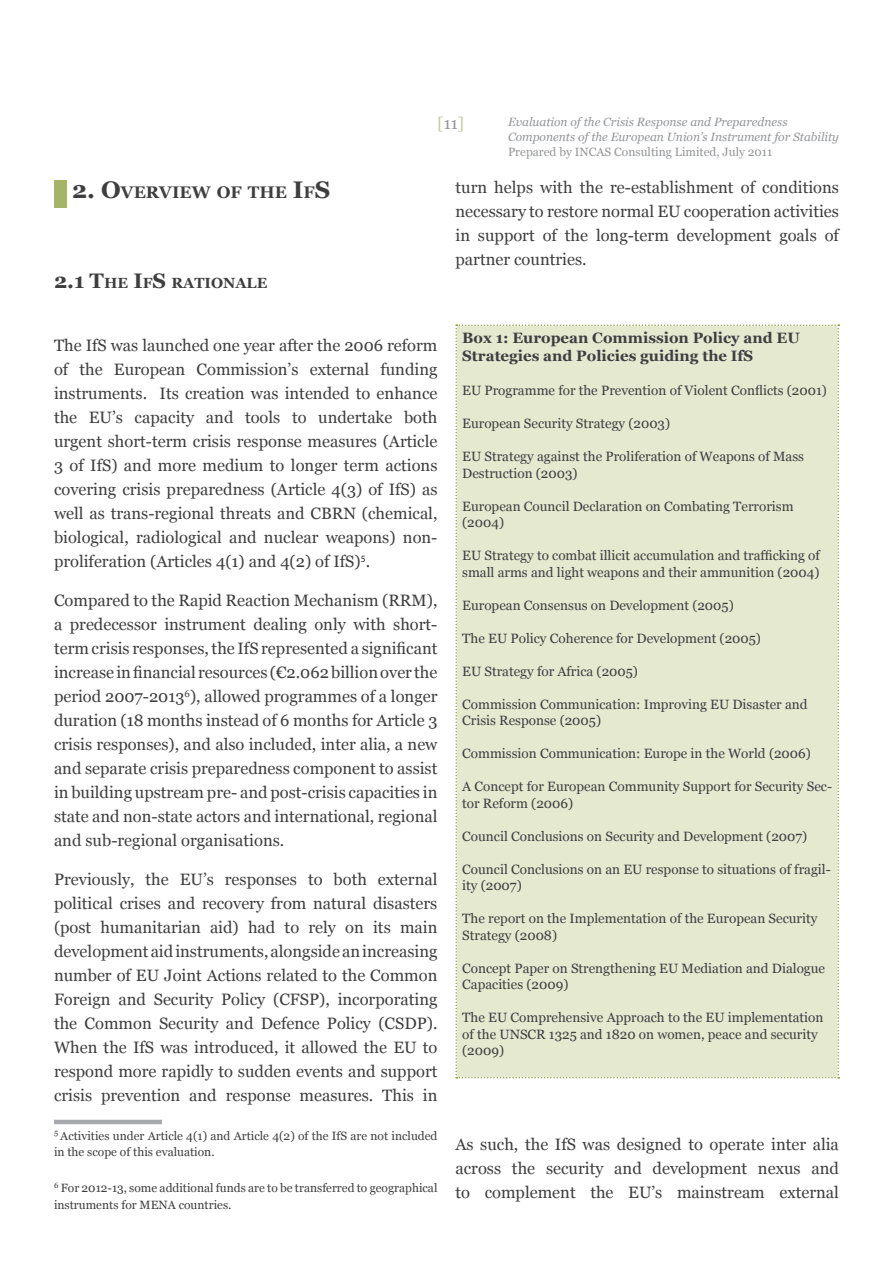
<style>
.page{position:relative;width:893px;height:1263px;background:#fff}
.page>*{position:absolute;margin:0;border:0;box-sizing:border-box;transform-origin:0 0}
.main_headed{font:700 16.8px "Georgia";color:#3e3e3f}
.Footnote_Text{font:16.5px/24px "Georgia";color:#3e3e3f;text-align:justify}
.t1{font:16.5px "Georgia";color:#c4cd98}
.t2{font:700 15px/18px "Georgia";color:#3e3e3f}
.Heading_1{font:700 14.7px "Georgia";color:#3e3e3f}
.t3{font:13.5px/16.5px "Georgia";color:#3e3e3f}
.Footnote_Text-2{font:12px/16.5px "Georgia";color:#3e3e3f}
.t4{font:italic 12px/15px "Georgia";color:#939598}
.t5{font:12px "Georgia";color:#939598}
.s1{font-size:24px}
.s2{font-size:21px}
.s3{color:#939598}
</style>
<div class="page">
<hr style="left:54px;top:1120px;width:108px;height:4px;background:#a8a9ad">
<div style="left:455px;top:324px;width:384px;height:754px;background:#e4e9d0"></div>
<div style="left:54px;top:180px;width:12px;height:28px;background:#a6b467"></div>
<p class="main_headed" style="left:72px;top:182px;width:258px"><span class="s1">2. O</span>VERVIEW OF THE <span class="s1">I</span>F<span class="s1">S</span></p>
<p class="Heading_1" style="left:54px;top:274px;width:215px"><span class="s2">2.1 T</span>HE <span class="s2">I</span>F<span class="s2">S</span> RATIONALE</p>
<p class="t1" style="left:437px;top:114px;width:28px">[<span class="s3">11</span>]</p>
<p class="t4" style="left:508px;top:115px;width:332px">Evaluation of the Crisis Response and Preparedness<br>Components of the European Union’s Instrument for Stability</p>
<p class="t5" style="left:508px;top:145px;width:266px">Prepared by INCAS Consulting Limited, July 2011</p>
<p class="Footnote_Text" style="left:455px;top:175px;width:385px">turn helps with the re-establishment of conditions necessary to restore normal EU cooperation activities in support of the long-term development goals of partner countries.</p>
<p class="Footnote_Text" style="left:54px;top:334px;width:385px">The IfS was launched one year after the 2006 reform of the European Commission’s external funding instruments. Its creation was intended to enhance the EU’s capacity and tools to undertake both urgent short-term crisis response measures (Article 3 of IfS) and more medium to longer term actions covering crisis preparedness (Article 4(3) of IfS) as well as trans-regional threats and CBRN (chemical, biological, radiological and nuclear weapons) non&shy;proliferation (Articles 4(1) and 4(2) of IfS)<sup>5</sup>.</p>
<p class="Footnote_Text" style="left:54px;top:589px;width:385px">Compared to the Rapid Reaction Mechanism (RRM), a predecessor instrument dealing only with short&shy;term crisis responses, the IfS represented a significant increase in financial resources (€2.062 billion over the period 2007-2013<sup>6</sup>), allowed programmes of a longer duration (18 months instead of 6 months for Article 3 crisis responses), and also included, inter alia, a new and separate crisis preparedness component to assist in building upstream pre- and post-crisis capacities in state and non-state actors and international, regional and sub-regional organisations.</p>
<p class="Footnote_Text" style="left:54px;top:868px;width:385px">Previously, the EU’s responses to both external political crises and recovery from natural disasters (post humanitarian aid) had to rely on its main development aid instruments, alongside an increasing number of EU Joint Actions related to the Common Foreign and Security Policy (CFSP), incorporating the Common Security and Defence Policy (CSDP).<br>When the IfS was introduced, it allowed the EU to respond more rapidly to sudden events and support crisis prevention and response measures. This in</p>
<p class="Footnote_Text-2" style="left:54px;top:1128px;width:385px"><sup>5</sup> Activities under Article 4(1) and Article 4(2) of the IfS are not included in the scope of this evaluation.</p>
<p class="Footnote_Text-2" style="left:54px;top:1180px;width:385px"><sup>6</sup> For 2012-13, some additional funds are to be transferred to geographical instruments for MENA countries.</p>
<p class="t2" style="left:462px;top:328px;width:339px">Box 1: European Commission Policy and EU<br>Strategies and Policies guiding the IfS</p>
<p class="t3" style="left:462px;top:382px;width:366px">EU Programme for the Prevention of Violent Conflicts (2001)</p>
<p class="t3" style="left:462px;top:415px;width:209px">European Security Strategy (2003)</p>
<p class="t3" style="left:462px;top:448px;width:343px">EU Strategy against the Proliferation of Weapons of Mass<br>Destruction (2003)</p>
<p class="t3" style="left:462px;top:498px;width:333px">European Council Declaration on Combating Terrorism (2004)</p>
<p class="t3" style="left:462px;top:547px;width:359px">EU Strategy to combat illicit accumulation and trafficking of small arms and light weapons and their ammunition (2004)</p>
<p class="t3" style="left:462px;top:597px;width:273px">European Consensus on Development (2005)</p>
<p class="t3" style="left:462px;top:630px;width:300px">The EU Policy Coherence for Development (2005)</p>
<p class="t3" style="left:462px;top:663px;width:177px">EU Strategy for Africa (2005)</p>
<p class="t3" style="left:462px;top:696px;width:347px">Commission Communication: Improving EU Disaster and<br>Crisis Response (2005)</p>
<p class="t3" style="left:462px;top:745px;width:350px">Commission Communication: Europe in the World (2006)</p>
<p class="t3" style="left:462px;top:778px;width:371px">A Concept for European Community Support for Security Sec&shy;tor Reform (2006)</p>
<p class="t3" style="left:462px;top:828px;width:347px">Council Conclusions on Security and Development (2007)</p>
<p class="t3" style="left:462px;top:861px;width:370px">Council Conclusions on an EU response to situations of fragil&shy;ity (2007)</p>
<p class="t3" style="left:462px;top:910px;width:357px">The report on the Implementation of the European Security<br>Strategy (2008)</p>
<p class="t3" style="left:462px;top:960px;width:364px">Concept Paper on Strengthening EU Mediation and Dialogue</p>
<p class="t3" style="left:462px;top:976px;width:108px">Capacities (2009)</p>
<p class="t3" style="left:462px;top:1009px;width:363px">The EU Comprehensive Approach to the EU implementation of the UNSCR 1325 and 1820 on women, peace and security (2009)</p>
<p class="Footnote_Text" style="left:455px;top:1133px;width:385px">As such, the IfS was designed to operate inter alia across the security and development nexus and to complement the EU’s mainstream external</p>
</div>
